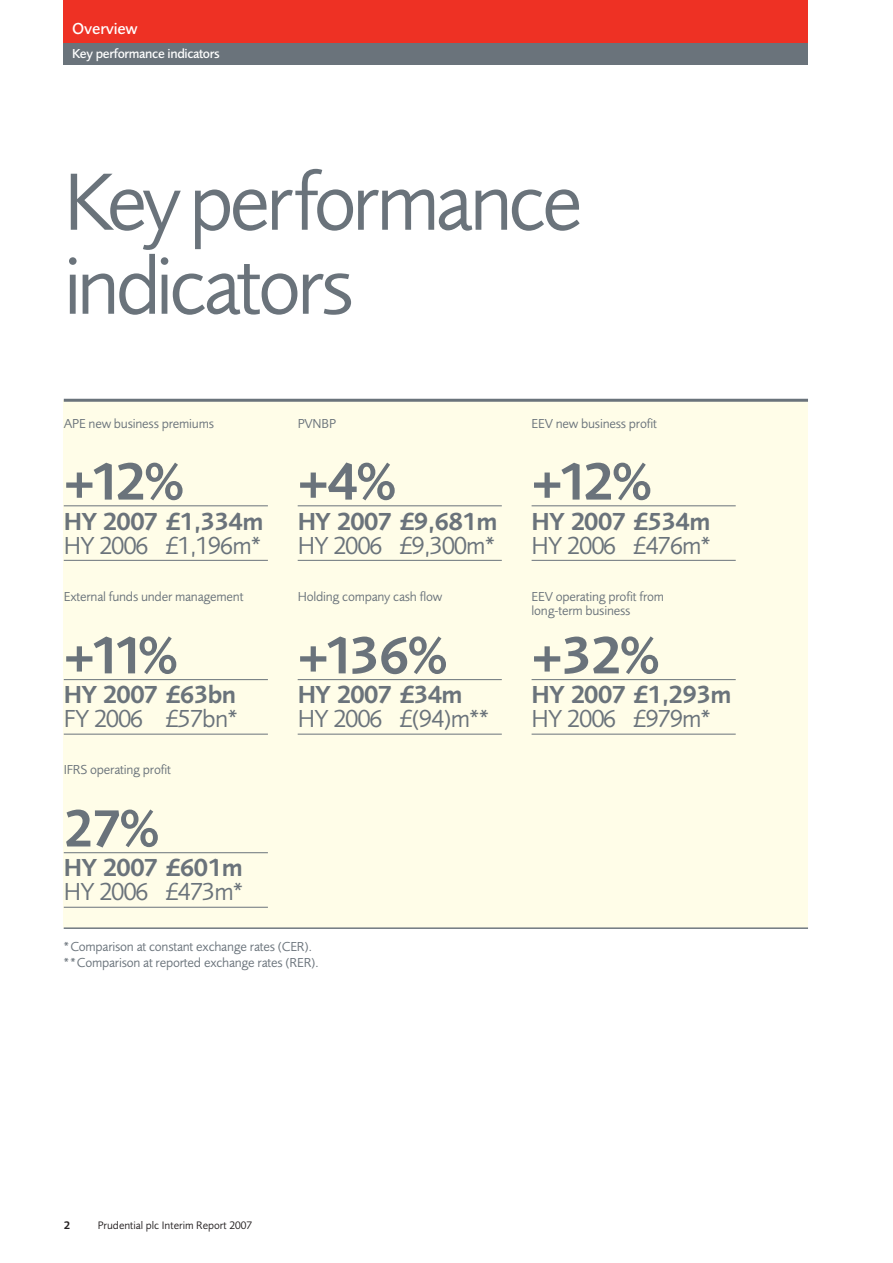
<style>
.page{position:relative;width:893px;height:1263px;background:#fff}
.page>*{position:absolute;margin:0;border:0;box-sizing:border-box;transform-origin:0 0}
.t1{font:84px/84px "Pru Sans";letter-spacing:-.05em;color:#6a737b}
.t2{font:600 54px "Pru Sans";letter-spacing:-.115em;color:#6a737b}
.t3{font:600 54px "Pru Sans";letter-spacing:-.115em;color:#6a737b;scale:.95 1}
.t4{font:25.5px "Pru Sans";letter-spacing:-.025em;color:#6a737b}
.t5{font:600 25.5px "Pru Sans";letter-spacing:-.03em;color:#6a737b}
.t6{font:500 16.5px "Pru Sans";letter-spacing:-.01em;color:#fff}
.t7{font:13.5px/13.5px "Pru Sans";letter-spacing:-.015em;color:#6a737b}
.t8{font:500 13.5px "Pru Sans";letter-spacing:-.025em;color:#fff}
.t9{font:11.25px "Pru Sans";color:#231f20}
.t10{font:600 11.25px "Pru Sans";color:#231f20}
</style>
<div class="page">
<div style="left:64px;top:0;width:744px;height:43px;background:#ee3124"></div>
<div style="left:64px;top:44px;width:744px;height:21px;background:#6a737b"></div>
<div style="left:64px;top:400px;width:744px;height:528px;background:#fffde8"></div>
<hr style="left:64px;top:505px;width:204px;height:1px;background:#6a737b">
<hr style="left:64px;top:560px;width:204px;height:1px;background:#6a737b">
<hr style="left:64px;top:679px;width:204px;height:1px;background:#6a737b">
<hr style="left:64px;top:734px;width:204px;height:1px;background:#6a737b">
<hr style="left:531px;top:505px;width:205px;height:1px;background:#6a737b">
<hr style="left:531px;top:560px;width:205px;height:1px;background:#6a737b">
<hr style="left:64px;top:852px;width:204px;height:1px;background:#6a737b">
<hr style="left:64px;top:907px;width:204px;height:1px;background:#6a737b">
<hr style="left:531px;top:679px;width:205px;height:1px;background:#6a737b">
<hr style="left:531px;top:734px;width:205px;height:1px;background:#6a737b">
<hr style="left:298px;top:679px;width:204px;height:1px;background:#6a737b">
<hr style="left:298px;top:734px;width:204px;height:1px;background:#6a737b">
<hr style="left:298px;top:505px;width:204px;height:1px;background:#6a737b">
<hr style="left:298px;top:560px;width:204px;height:1px;background:#6a737b">
<hr style="left:64px;top:928px;width:744px;height:1px;background:#6a737b">
<hr style="left:64px;top:399px;width:744px;height:3px;background:#6a737b">
<p class="t6" style="left:72px;top:22px;width:67px">Overview</p>
<p class="t8" style="left:72px;top:49px;width:149px">Key performance indicators</p>
<h1 class="t1" style="left:64px;top:168px;width:520px">Keyperformance indicators</h1>
<p class="t7" style="left:64px;top:418px;width:152px">APE new business premiums</p>
<h2 class="t2" style="left:64px;top:461px;width:121px">+12%</h2>
<h3 class="t5" style="left:64px;top:511px;width:201px">HY 2007 £1,334m</h3>
<h3 class="t4" style="left:64px;top:535px;width:202px">HY 2006 £1,196m*</h3>
<p class="t7" style="left:64px;top:591px;width:181px">External funds under management</p>
<h2 class="t2" style="left:64px;top:635px;width:115px">+11%</h2>
<h3 class="t5" style="left:64px;top:685px;width:174px">HY 2007 £63bn</h3>
<h3 class="t4" style="left:64px;top:709px;width:178px">FY 2006 £57bn*</h3>
<p class="t7" style="left:64px;top:764px;width:109px">IFRS operating profit</p>
<h2 class="t3" style="left:64px;top:808px;width:102px">27%</h2>
<h3 class="t5" style="left:64px;top:858px;width:180px">HY 2007 £601m</h3>
<h3 class="t4" style="left:64px;top:882px;width:184px">HY 2006 £473m*</h3>
<p class="t7" style="left:298px;top:418px;width:40px">PVNBP</p>
<h2 class="t2" style="left:298px;top:461px;width:100px">+4%</h2>
<h3 class="t5" style="left:298px;top:511px;width:201px">HY 2007 £9,681m</h3>
<h3 class="t4" style="left:298px;top:535px;width:202px">HY 2006 £9,300m*</h3>
<p class="t7" style="left:298px;top:591px;width:146px">Holding company cash flow</p>
<h2 class="t2" style="left:298px;top:635px;width:151px">+136%</h2>
<h3 class="t5" style="left:298px;top:685px;width:166px">HY 2007 £34m</h3>
<h3 class="t4" style="left:298px;top:709px;width:196px">HY 2006 £(94)m**</h3>
<p class="t7" style="left:64px;top:939px;width:257px;line-height:16.5px">*Comparison at constant exchange rates (CER). **Comparison at reported exchange rates (RER).</p>
<p class="t7" style="left:531px;top:418px;width:127px">EEV new business profit</p>
<h2 class="t2" style="left:531px;top:461px;width:121px">+12%</h2>
<h3 class="t5" style="left:531px;top:511px;width:180px">HY 2007 £534m</h3>
<h3 class="t4" style="left:531px;top:535px;width:184px">HY 2006 £476m*</h3>
<p class="t7" style="left:531px;top:591px;width:134px">EEV operating profit from long-term business</p>
<h2 class="t2" style="left:531px;top:635px;width:129px">+32%</h2>
<h3 class="t5" style="left:531px;top:685px;width:201px">HY 2007 £1,293m</h3>
<h3 class="t4" style="left:531px;top:709px;width:184px">HY 2006 £979m*</h3>
<p class="t10" style="left:64px;top:1221px;width:8px">2</p>
<p class="t9" style="left:98px;top:1221px;width:156px">Prudential plc Interim Report 2007</p>
</div>
